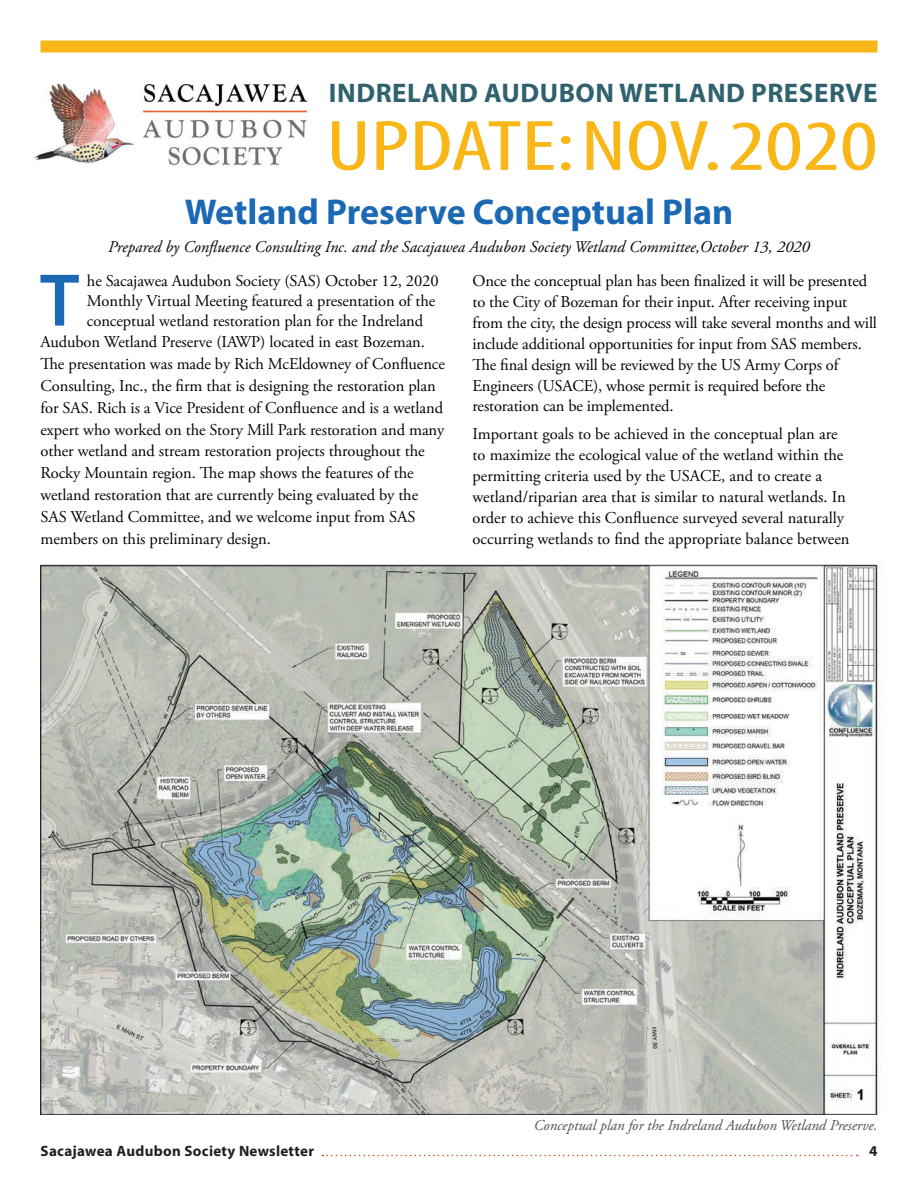
<style>
.page{position:relative;width:918px;height:1188px;background:#fff}
.page>*{position:absolute;margin:0;border:0;box-sizing:border-box;transform-origin:0 0}
.t1{font:600 75.3px "Myriad Pro";color:#1b68b4}
.t2{font:condensed 72px "Myriad Pro";color:#f8b617;scale:1.35 1}
.t3{font:700 36px "Myriad Pro";color:#1b68b4}
.t4{font:700 27px "Myriad Pro";letter-spacing:.02em;color:#2f616e}
.t5{font:16.5px/20.9px "Adobe Garamond Pro";letter-spacing:-.005em;color:#040503}
.t6{font:italic 16.5px "Adobe Garamond Pro";color:#040503}
.t7{font:italic 15px "Adobe Garamond Pro";color:#524f4f}
.t8{font:700 15px "Myriad Pro";letter-spacing:.02em;color:#231f20}
</style>
<div class="page">
<img style="left:33px;top:85px;width:275px;height:81px">
<img style="left:40px;top:564px;width:840px;height:550px">
<div style="left:40px;top:40px;width:838px;height:12px;background:#f8b617"></div>
<svg style="left:323px;top:1155px;width:535px;height:1px"></svg>
<h3 class="t4" style="left:329px;top:76px;width:550px">INDRELAND AUDUBON WETLAND PRESERVE</h3>
<h2 class="t2" style="left:326px;top:103px;width:410px">UPDATE: NOV. 2020</h2>
<h3 class="t3" style="left:185px;top:188px;width:550px">Wetland Preserve Conceptual Plan</h3>
<p class="t6" style="left:108px;top:236px;width:703px">Prepared by Confluence Consulting Inc. and the Sacajawea Audubon Society Wetland Committee,October 13, 2020</p>
<h1 class="t1" style="left:40px;top:252px;width:41px">T</h1>
<p class="t5" style="left:87px;top:271px;width:353px;line-height:19.8px">he Sacajawea Audubon Society (SAS) October 12, 2020<br>Monthly Virtual Meeting featured a presentation of the conceptual wetland restoration plan for the Indreland</p>
<p class="t5" style="left:40px;top:332px;width:406px;line-height:21.8px">Audubon Wetland Preserve (IAWP) located in east Bozeman.<br>The presentation was made by Rich McEldowney of Confluence Consulting, Inc., the firm that is designing the restoration plan for SAS. Rich is a Vice President of Confluence and is a wetland expert who worked on the Story Mill Park restoration and many other wetland and stream restoration projects throughout the Rocky Mountain region. The map shows the features of the wetland restoration that are currently being evaluated by the SAS Wetland Committee, and we welcome input from SAS members on this preliminary design.</p>
<p class="t5" style="left:472px;top:271px;width:406px">Once the conceptual plan has been finalized it will be presented to the City of Bozeman for their input. After receiving input from the city, the design process will take several months and will include additional opportunities for input from SAS members.<br>The final design will be reviewed by the US Army Corps of Engineers (USACE), whose permit is required before the restoration can be implemented.</p>
<p class="t5" style="left:472px;top:424px;width:379px">Important goals to be achieved in the conceptual plan are to maximize the ecological value of the wetland within the permitting criteria used by the USACE, and to create a wetland/riparian area that is similar to natural wetlands. In order to achieve this Confluence surveyed several naturally occurring wetlands to find the appropriate balance between</p>
<p class="t7" style="left:534px;top:1116px;width:345px">Conceptual plan for the Indreland Audubon Wetland Preserve.</p>
<p class="t8" style="left:41px;top:1141px;width:275px">Sacajawea Audubon Society Newsletter</p>
<p class="t8" style="left:869px;top:1141px;width:10px">4</p>
</div>
